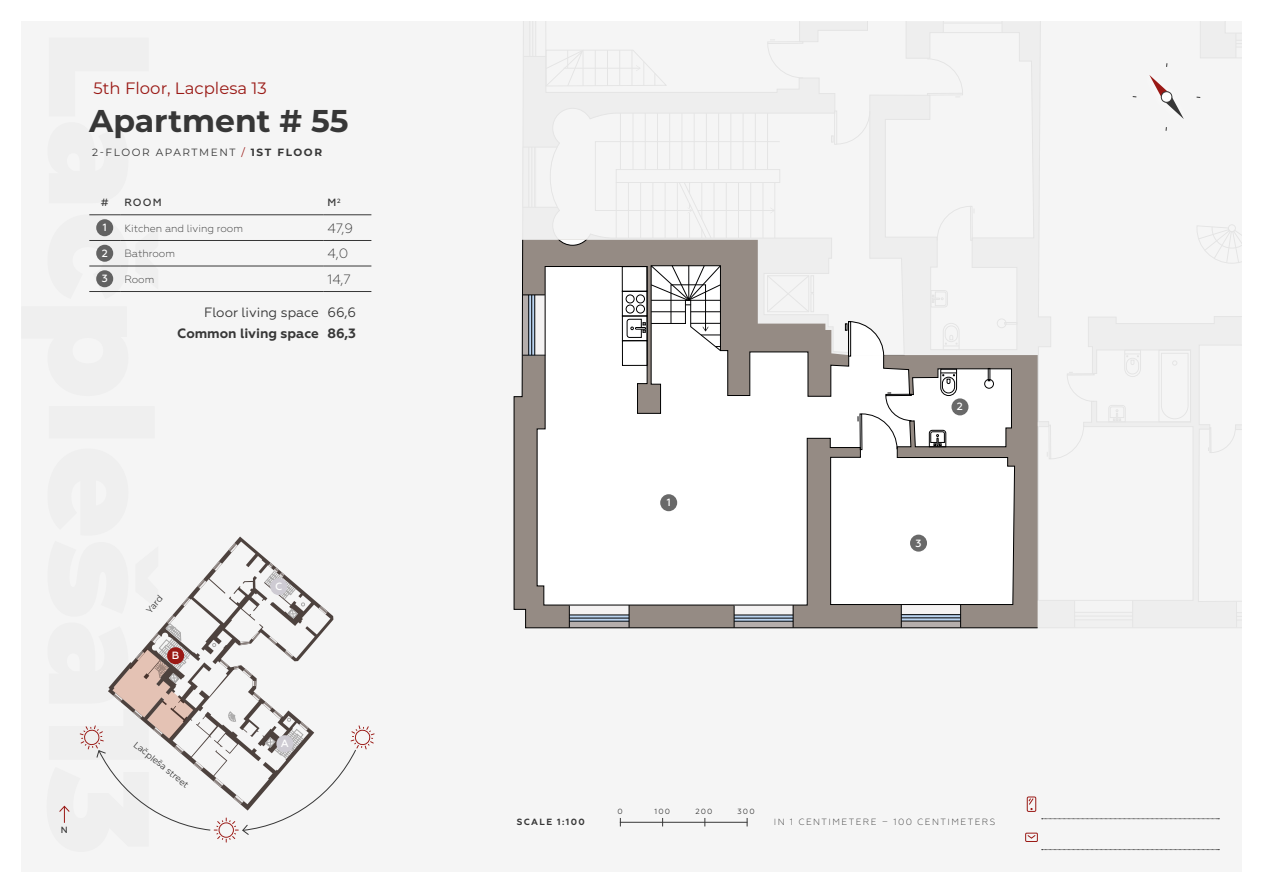
<style>
.page{position:relative;width:1263px;height:893px;background:#fff}
.page>*{position:absolute;margin:0;border:0;box-sizing:border-box;transform-origin:0 0}
.t1{font:700 31.5px "Montserrat";color:#373737}
.t2{font:16.5px "Montserrat";color:#9a1915}
.t3{font:700 13.5px "Geometria";color:#373737}
.t4{font:13.5px "Geometria";color:#373737}
.t5{font:300 13.5px "Geometria";color:#373737}
.t6{font:300 10.5px "Geometria";color:#373737}
.t7{font:10.5px "Montserrat";letter-spacing:.15em;color:#373737}
.t8{font:500 10.5px "Geometria";color:#fff}
.t9{font:500 10.5px "Geometria";color:#373737}
.t10{font:300 9px "Geometria";letter-spacing:.16em;color:#373737}
.t11{font:9px "Montserrat";color:#373737}
.t12{font:700 9px "Geometria";letter-spacing:.155em;color:#373737}
.t13{font:500 9px "Geometria";color:#373737}
.t14{font:7.5px "Geometria";letter-spacing:.15em;color:#373737}
.s1{color:#9a1915}
.s2{font-weight:700}
</style>
<div class="page">
<div style="left:21px;top:21px;width:1221px;height:851px;background:#f5f5f5"></div>
<svg style="left:536px;top:21px;width:498px;height:219px"></svg>
<svg style="left:1038px;top:21px;width:204px;height:581px"></svg>
<svg style="left:937px;top:206px;width:38px;height:34px"></svg>
<svg style="left:513px;top:240px;width:524px;height:388px"></svg>
<svg style="left:536px;top:240px;width:498px;height:366px"></svg>
<svg style="left:845px;top:321px;width:39px;height:35px"></svg>
<div style="left:848px;top:321px;width:3px;height:35px;border:1px solid #000"></div>
<hr style="left:89px;top:240px;width:31px;height:1px;background:#373737">
<hr style="left:120px;top:240px;width:203px;height:1px;background:#373737">
<hr style="left:323px;top:240px;width:48px;height:1px;background:#373737">
<hr style="left:89px;top:266px;width:31px;height:1px;background:#373737">
<hr style="left:120px;top:266px;width:203px;height:1px;background:#373737">
<hr style="left:323px;top:266px;width:48px;height:1px;background:#373737">
<hr style="left:89px;top:291px;width:31px;height:1px;background:#373737">
<hr style="left:89px;top:214px;width:31px;height:1px;background:#373737">
<hr style="left:120px;top:214px;width:203px;height:1px;background:#373737">
<hr style="left:323px;top:214px;width:48px;height:1px;background:#373737">
<hr style="left:120px;top:291px;width:203px;height:1px;background:#373737">
<hr style="left:323px;top:291px;width:48px;height:1px;background:#373737">
<div style="left:96px;top:219px;width:17px;height:17px;background:#626262;border-radius:50%"></div>
<div style="left:96px;top:245px;width:17px;height:17px;background:#626262;border-radius:50%"></div>
<div style="left:96px;top:270px;width:17px;height:17px;background:#626262;border-radius:50%"></div>
<svg style="left:80px;top:541px;width:295px;height:301px"></svg>
<svg style="left:59px;top:805px;width:11px;height:18px"></svg>
<hr style="left:620px;top:822px;width:127px;height:1px;background:#373737">
<svg style="left:1133px;top:60px;width:67px;height:73px"></svg>
<div style="left:660px;top:494px;width:17px;height:17px;background:#696969;border-radius:50%"></div>
<div style="left:910px;top:535px;width:17px;height:17px;background:#696969;border-radius:50%"></div>
<div style="left:951px;top:398px;width:17px;height:17px;background:#696969;border-radius:50%"></div>
<svg style="left:1026px;top:796px;width:10px;height:16px"></svg>
<svg style="left:1025px;top:832px;width:13px;height:10px"></svg>
<svg style="left:1042px;top:818px;width:177px;height:1px"></svg>
<svg style="left:1042px;top:849px;width:177px;height:1px"></svg>
<div style="left:167px;top:647px;width:17px;height:17px;background:#9a1915;border-radius:50%"></div>
<h2 class="t2" style="left:94px;top:77px;width:175px">5th Floor, Lacplesa 13</h2>
<h1 class="t1" style="left:89px;top:98px;width:261px">Apartment # 55</h1>
<p class="t7" style="left:92px;top:145px;width:231px">2-FLOOR APARTMENT <span class="s1">/</span> <span class="s2">1ST FLOOR</span></p>
<p class="t9" style="left:101px;top:196px;width:9px">#</p>
<p class="t9" style="left:124px;top:196px;width:39px">ROOM</p>
<p class="t9" style="left:327px;top:196px;width:15px">M<sup>2</sup></p>
<p class="t8" style="left:103px;top:221px;width:6px">1</p>
<p class="t6" style="left:124px;top:222px;width:120px">Kitchen and living room</p>
<p class="t5" style="left:327px;top:221px;width:27px">47,9</p>
<p class="t8" style="left:102px;top:247px;width:8px">2</p>
<p class="t6" style="left:124px;top:248px;width:52px">Bathroom</p>
<p class="t5" style="left:327px;top:246px;width:22px">4,0</p>
<p class="t8" style="left:102px;top:272px;width:8px">3</p>
<p class="t6" style="left:124px;top:273px;width:31px">Room</p>
<p class="t5" style="left:327px;top:272px;width:25px">14,7</p>
<p class="t4" style="left:204px;top:305px;width:154px">Floor living space 66,6</p>
<p class="t3" style="left:177px;top:326px;width:180px">Common living space 86,3</p>
<p class="t13" style="left:61px;top:825px;width:8px">N</p>
<p class="t11" style="left:143px;top:607px;width:22px;rotate:-48deg">Yard</p>
<p class="t8" style="left:172px;top:649px;width:9px">B</p>
<p class="t11" style="left:139px;top:738px;width:69px;rotate:39deg">Lačpleša street</p>
<p class="t8" style="left:275px;top:580px;width:9px">C</p>
<p class="t8" style="left:281px;top:737px;width:10px">A</p>
<p class="t8" style="left:667px;top:496px;width:6px">1</p>
<p class="t14" style="left:618px;top:807px;width:7px">0</p>
<p class="t14" style="left:654px;top:807px;width:17px">100</p>
<p class="t14" style="left:695px;top:807px;width:19px">200</p>
<p class="t14" style="left:737px;top:807px;width:19px">300</p>
<p class="t8" style="left:957px;top:401px;width:8px">2</p>
<p class="t8" style="left:915px;top:537px;width:8px">3</p>
<p class="t12" style="left:517px;top:817px;width:70px">SCALE 1:100</p>
<p class="t10" style="left:774px;top:817px;width:223px">IN 1 CENTIMETERE – 100 CENTIMETERS</p>
</div>
